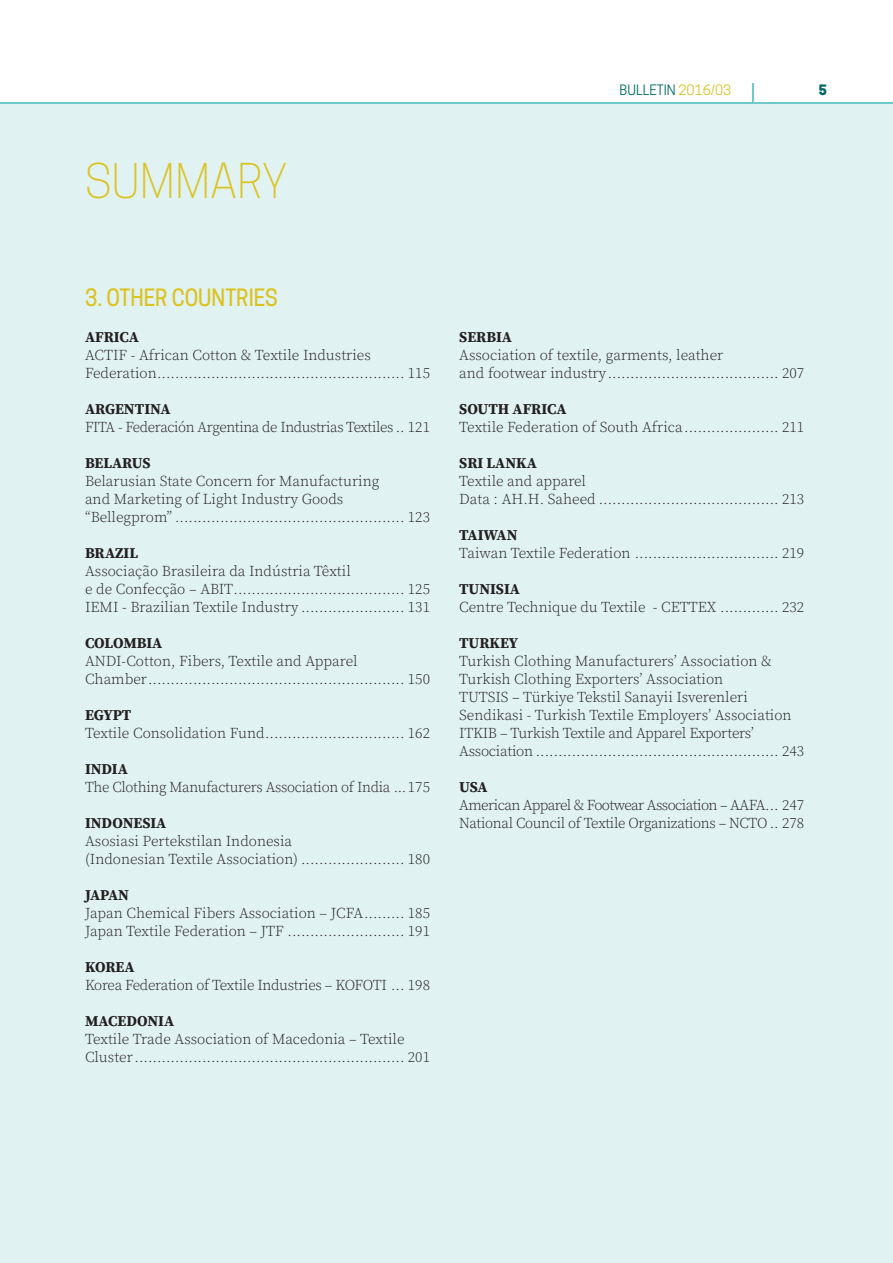
<style>
.page{position:relative;width:893px;height:1263px;background:#fff}
.page>*{position:absolute;margin:0;border:0;box-sizing:border-box;transform-origin:0 0}
.t1{font:300 45px "Cooper Hewitt";color:#dbc322}
.t2{font:500 22.5px "Cooper Hewitt";color:#dbc322;scale:.92 1}
.t3{font:300 15px/18px "Source Serif Pro";color:#231f20}
.t4{font:700 15px "Source Serif Pro";letter-spacing:-.005em;color:#231f20}
.t5{font:300 15px "Source Serif Pro";letter-spacing:-.02em;color:#231f20}
.t6{font:300 15px/18px "Source Serif Pro";letter-spacing:-.03em;color:#231f20}
.t7{font:300 15px "Source Serif Pro";letter-spacing:-.025em;color:#231f20}
.t8{font:13.5px "Cooper Hewitt";color:#026967}
.t9{font:800 13.5px "Cooper Hewitt";color:#026967}
.s1{color:#dbc322}
</style>
<div class="page">
<div style="left:0;top:102px;width:893px;height:1161px;background:#e1f2f2"></div>
<hr style="left:0;top:102px;width:893px;height:1px;background:#71cac9">
<svg style="left:752px;top:83px;width:1px;height:19px"></svg>
<h1 class="t1" style="left:85px;top:155px;width:204px">SUMMARY</h1>
<p class="t8" style="left:620px;top:82px;width:113px">BULLETIN <span class="s1">2016/03</span></p>
<p class="t9" style="left:819px;top:81px;width:10px">5</p>
<h2 class="t2" style="left:85px;top:284px;width:211px">3. OTHER COUNTRIES</h2>
<p class="t4" style="left:85px;top:328px;width:55px">AFRICA</p>
<p class="t3" style="left:85px;top:347px;width:346px">ACTIF - African Cotton &amp; Textile Industries<br>Federation....................................................... 115</p>
<p class="t4" style="left:85px;top:400px;width:87px">ARGENTINA</p>
<p class="t7" style="left:85px;top:418px;width:347px">FITA - Federación Argentina de Industrias Textiles .. 121</p>
<p class="t4" style="left:85px;top:454px;width:67px">BELARUS</p>
<p class="t3" style="left:85px;top:473px;width:346px">Belarusian State Concern for Manufacturing<br>and Marketing of Light Industry Goods “Bellegprom” ................................................... 123</p>
<p class="t4" style="left:85px;top:544px;width:55px">BRAZIL</p>
<p class="t3" style="left:85px;top:563px;width:346px">Associação Brasileira da Indústria Têxtil<br>e de Confecção – ABIT...................................... 125<br>IEMI - Brazilian Textile Industry ....................... 131</p>
<p class="t4" style="left:85px;top:634px;width:79px">COLOMBIA</p>
<p class="t3" style="left:85px;top:653px;width:346px">ANDI-Cotton, Fibers, Textile and Apparel<br>Chamber......................................................... 150</p>
<p class="t4" style="left:85px;top:706px;width:48px">EGYPT</p>
<p class="t3" style="left:85px;top:725px;width:346px">Textile Consolidation Fund............................... 162</p>
<p class="t4" style="left:85px;top:760px;width:44px">INDIA</p>
<p class="t5" style="left:85px;top:778px;width:347px">The Clothing Manufacturers Association of India ...175</p>
<p class="t4" style="left:85px;top:814px;width:83px">INDONESIA</p>
<p class="t3" style="left:85px;top:833px;width:346px">Asosiasi Pertekstilan Indonesia<br>(Indonesian Textile Association) ....................... 180</p>
<p class="t4" style="left:85px;top:886px;width:46px">JAPAN</p>
<p class="t3" style="left:85px;top:905px;width:346px">Japan Chemical Fibers Association – JCFA......... 185<br>Japan Textile Federation – JTF .......................... 191</p>
<p class="t4" style="left:85px;top:958px;width:51px">KOREA</p>
<p class="t5" style="left:85px;top:976px;width:347px">Korea Federation of Textile Industries – KOFOTI ... 198</p>
<p class="t4" style="left:85px;top:1012px;width:91px">MACEDONIA</p>
<p class="t3" style="left:85px;top:1031px;width:346px">Textile Trade Association of Macedonia – Textile<br>Cluster ............................................................ 201</p>
<p class="t4" style="left:459px;top:328px;width:54px">SERBIA</p>
<p class="t3" style="left:459px;top:347px;width:346px">Association of textile, garments, leather<br>and footwear industry...................................... 207</p>
<p class="t4" style="left:459px;top:400px;width:109px">SOUTH AFRICA</p>
<p class="t3" style="left:459px;top:419px;width:346px">Textile Federation of South Africa..................... 211</p>
<p class="t4" style="left:459px;top:454px;width:79px">SRI LANKA</p>
<p class="t3" style="left:459px;top:473px;width:346px">Textile and apparel<br>Data : AH.H. Saheed ........................................ 213</p>
<p class="t4" style="left:459px;top:526px;width:60px">TAIWAN</p>
<p class="t3" style="left:459px;top:545px;width:346px">Taiwan Textile Federation ................................ 219</p>
<p class="t4" style="left:459px;top:580px;width:62px">TUNISIA</p>
<p class="t3" style="left:459px;top:599px;width:346px">Centre Technique du Textile - CETTEX ............. 232</p>
<p class="t4" style="left:459px;top:634px;width:60px">TURKEY</p>
<p class="t3" style="left:459px;top:653px;width:346px">Turkish Clothing Manufacturers’ Association &amp; Turkish Clothing Exporters’ Association<br>TUTSIS – Türkiye Tekstil Sanayii Isverenleri Sendikasi - Turkish Textile Employers’ Association ITKIB – Turkish Textile and Apparel Exporters’ Association ...................................................... 243</p>
<p class="t4" style="left:459px;top:778px;width:30px">USA</p>
<p class="t6" style="left:459px;top:797px;width:347px">American Apparel &amp; Footwear Association – AAFA... 247<br>National Council of Textile Organizations – NCTO .. 278</p>
</div>
